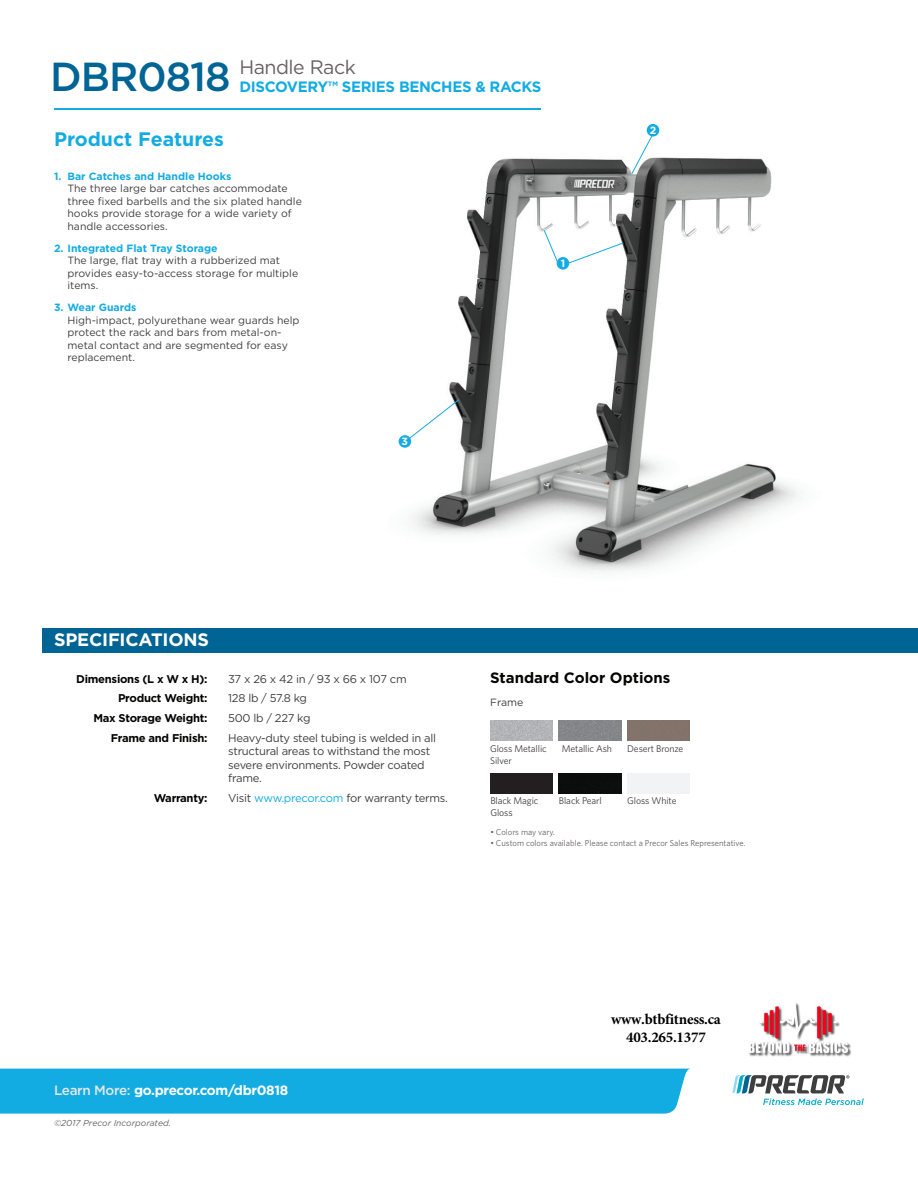
<style>
.page{position:relative;width:918px;height:1188px;background:#fff}
.page>*{position:absolute;margin:0;border:0;box-sizing:border-box;transform-origin:0 0}
.t1{font:19.5px "Gotham";letter-spacing:-.025em;color:#676363}
.t2{font:700 19.5px "Gotham";color:#13ace2}
.t3{font:700 18px "Gotham";letter-spacing:-.01em;color:#fff}
.t4{font:700 15px "Gotham";letter-spacing:-.025em;color:#13ace2}
.t5{font:700 15px/18px "Minion Pro";letter-spacing:-.015em;color:#000;text-align:center}
.t6{font:700 15px "Gotham";color:#040503}
.t7{font:700 13.5px "Gotham";letter-spacing:-.025em;color:#fff}
.t8{font:11.25px/13.5px "Gotham";letter-spacing:-.025em;color:#413f41}
.t9{font:700 11.25px "Gotham";letter-spacing:-.025em;color:#040503}
.t10{font:10.5px/12.6px "Gotham";color:#413f41}
.t11{font:700 10.5px "Gotham";color:#13ace2}
.t12{font:700 10.5px "Gotham";color:#fff}
.t13{font:9.75px/11.7px "Whitney";letter-spacing:-.01em;color:#413f41}
.t14{font:8.7px "Whitney";color:#676363}
.t15{font:italic 8.7px "Gotham";color:#676363}
.s1{font-weight:500;font-size:40.5px;color:#006494}
.s2{color:#13ace2}
.s3{font-weight:500;color:#e5e8e7}
</style>
<div class="page">
<img style="left:398px;top:124px;width:402px;height:449px">
<div style="left:0;top:1069px;width:689px;height:45px;background:#13ace2"></div>
<svg style="left:732px;top:1075px;width:132px;height:30px"></svg>
<img style="left:490px;top:721px;width:63px;height:20px">
<img style="left:559px;top:721px;width:62px;height:20px">
<div style="left:490px;top:773px;width:63px;height:20px;background:#231f20"></div>
<img style="left:559px;top:773px;width:62px;height:20px">
<img style="left:627px;top:721px;width:63px;height:20px">
<div style="left:42px;top:628px;width:876px;height:24px;background:#006494"></div>
<hr style="left:54px;top:108px;width:487px;height:2px;background:#13ace2">
<svg style="left:631px;top:133px;width:23px;height:42px"></svg>
<div style="left:627px;top:773px;width:63px;height:20px;background:#f2f3f4"></div>
<div style="left:557px;top:257px;width:12px;height:13px;background:#13ace2;border-radius:50%"></div>
<svg style="left:405px;top:399px;width:55px;height:43px"></svg>
<div style="left:647px;top:124px;width:12px;height:12px;background:#13ace2;border-radius:50%"></div>
<svg style="left:543px;top:229px;width:81px;height:36px"></svg>
<div style="left:399px;top:435px;width:12px;height:13px;background:#13ace2;border-radius:50%"></div>
<img style="left:749px;top:1003px;width:102px;height:54px">
<h1 class="t1" style="left:50px;top:55px;width:307px"><span class="s1">DBR0818</span> Handle Rack</h1>
<h3 class="t4" style="left:240px;top:77px;width:304px">DISCOVERY™ SERIES BENCHES &amp; RACKS</h3>
<h1 class="t2" style="left:54px;top:126px;width:171px">Product Features</h1>
<p class="t11" style="left:54px;top:169px;width:179px">1. Bar Catches and Handle Hooks</p>
<p class="t10" style="left:68px;top:182px;width:236px">The three large bar catches accommodate three fixed barbells and the six plated handle hooks provide storage for a wide variety of handle accessories.</p>
<p class="t11" style="left:54px;top:241px;width:165px">2. Integrated Flat Tray Storage</p>
<p class="t10" style="left:68px;top:254px;width:232px">The large, flat tray with a rubberized mat provides easy-to-access storage for multiple items.</p>
<p class="t11" style="left:54px;top:300px;width:84px">3. Wear Guards</p>
<p class="t10" style="left:68px;top:313px;width:234px">High-impact, polyurethane wear guards help protect the rack and bars from metal-on&shy;metal contact and are segmented for easy replacement.</p>
<p class="t12" style="left:561px;top:256px;width:6px">1</p>
<p class="t12" style="left:402px;top:434px;width:8px">3</p>
<p class="t12" style="left:650px;top:123px;width:8px">2</p>
<h2 class="t3" style="left:54px;top:628px;width:157px">SPECIFICATIONS</h2>
<p class="t9" style="left:76px;top:671px;width:133px">Dimensions (L x W x H):</p>
<p class="t8" style="left:228px;top:672px;width:180px">37 x 26 x 42 in / 93 x 66 x 107 cm</p>
<p class="t9" style="left:118px;top:691px;width:91px">Product Weight:</p>
<p class="t8" style="left:228px;top:691px;width:80px">128 lb / 57.8 kg</p>
<p class="t9" style="left:93px;top:711px;width:116px">Max Storage Weight:</p>
<p class="t8" style="left:228px;top:711px;width:84px">500 lb / 227 kg</p>
<p class="t9" style="left:111px;top:730px;width:98px">Frame and Finish:</p>
<p class="t8" style="left:228px;top:731px;width:209px">Heavy-duty steel tubing is welded in all structural areas to withstand the most severe environments. Powder coated frame.</p>
<p class="t9" style="left:154px;top:790px;width:55px">Warranty:</p>
<p class="t8" style="left:228px;top:791px;width:221px">Visit <span class="s2">www.precor.com</span> for warranty terms.</p>
<h3 class="t6" style="left:490px;top:667px;width:182px">Standard Color Options</h3>
<p class="t10" style="left:490px;top:696px;width:35px">Frame</p>
<p class="t13" style="left:490px;top:743px;width:58px">Gloss Metallic</p>
<p class="t13" style="left:562px;top:743px;width:52px">Metallic Ash</p>
<p class="t13" style="left:490px;top:755px;width:23px">Silver</p>
<p class="t13" style="left:490px;top:795px;width:50px">Black Magic<br>Gloss</p>
<p class="t13" style="left:559px;top:795px;width:44px">Black Pearl</p>
<p class="t13" style="left:627px;top:743px;width:58px">Desert Bronze</p>
<p class="t13" style="left:627px;top:795px;width:51px">Gloss White</p>
<p class="t14" style="left:490px;top:826px;width:66px">• Colors may vary.</p>
<p class="t14" style="left:490px;top:837px;width:257px">• Custom colors available. Please contact a Precor Sales Representative.</p>
<p class="t7" style="left:54px;top:1081px;width:236px"><span class="s3">Learn More:</span> go.precor.com/dbr0818</p>
<p class="t15" style="left:54px;top:1117px;width:118px">©2017 Precor Incorporated.</p>
<h3 class="t5" style="left:611px;top:1010px;width:111px">www.btbfitness.ca<br>403.265.1377</h3>
</div>
